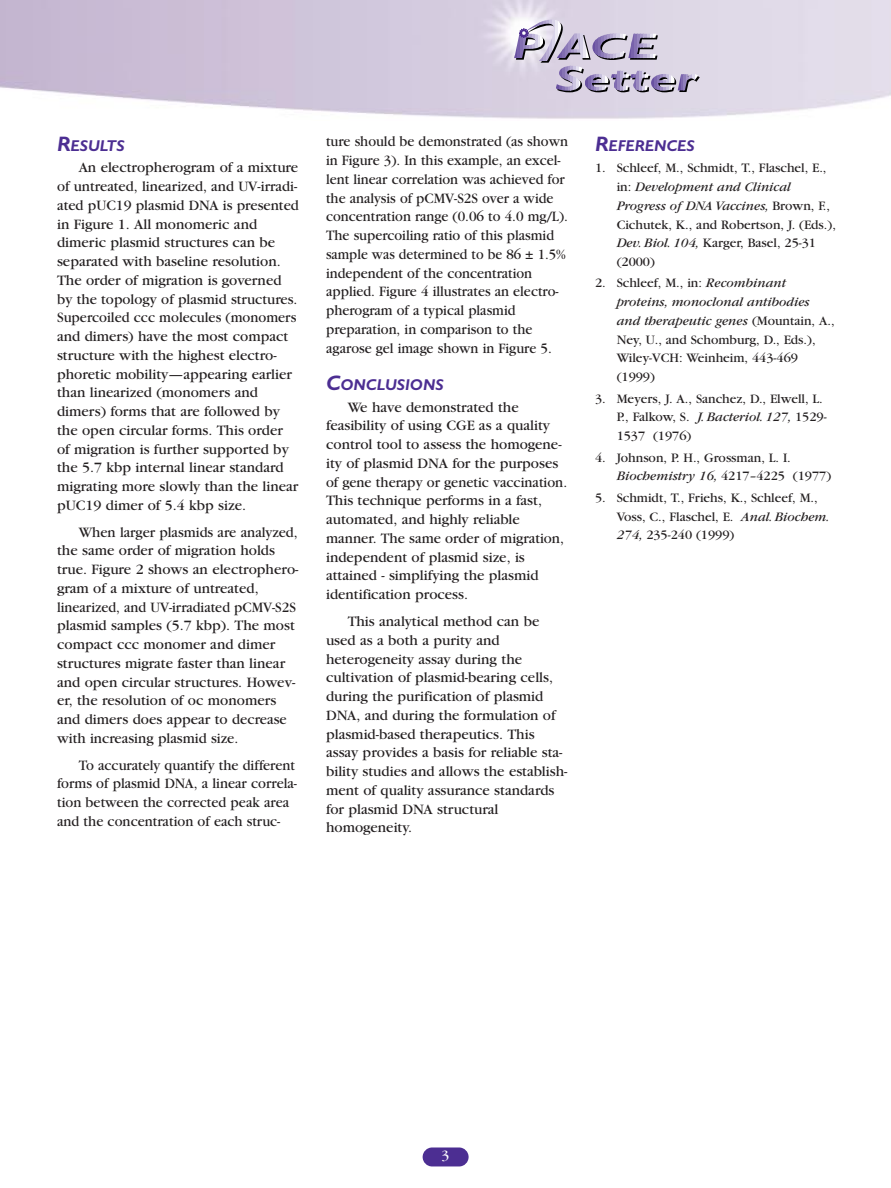
<style>
.page{position:relative;width:891px;height:1188px;background:#fff}
.page>*{position:absolute;margin:0;border:0;box-sizing:border-box;transform-origin:0 0}
.t1{font:italic 700 15.75px "Gill Sans";color:#4c2e92}
.t2{font:15px/18.8px "Garamond";color:#231f20}
.t3{font:15px/18.8px "Garamond";color:#231f20;scale:.95 1}
.t4{font:15px/18.8px "Garamond";color:#231f20;scale:.96 1}
.t5{font:15px "Garamond";color:#fff}
.t6{font:13.5px/18.8px "Garamond";color:#231f20}
.s1{font-size:21px}
.s2{font-style:italic}
</style>
<div class="page">
<div style="left:423px;top:1148px;width:46px;height:18px;background:#4c2e92;border-radius:9px"></div>
<hr style="left:525px;top:13px;width:3px;height:48px;background:#6951a1">
<hr style="left:528px;top:13px;width:3px;height:48px;background:#745ea8">
<hr style="left:531px;top:13px;width:3px;height:48px;background:#7e6aaf">
<hr style="left:534px;top:13px;width:3px;height:48px;background:#8976b6">
<hr style="left:537px;top:13px;width:3px;height:48px;background:#9483bd">
<hr style="left:540px;top:13px;width:3px;height:48px;background:#a091c5">
<hr style="left:543px;top:13px;width:3px;height:48px;background:#aea1cd">
<hr style="left:546px;top:13px;width:3px;height:48px;background:#bbb0d6">
<hr style="left:549px;top:13px;width:3px;height:48px;background:#c9c2df">
<hr style="left:552px;top:13px;width:3px;height:48px;background:#d9d4e9">
<hr style="left:555px;top:13px;width:3px;height:48px;background:#ebe9f4">
<div style="left:561px;top:13px;width:5px;height:48px;background:#d9d0e1"></div>
<svg style="left:514px;top:14px;width:186px;height:78px;background:#c3bbd0"></svg>
<hr style="left:686px;top:74px;width:3px;height:16px;background:#a899c9">
<hr style="left:689px;top:74px;width:3px;height:16px;background:#c0b6d9">
<hr style="left:692px;top:74px;width:3px;height:16px;background:#ddd8eb">
<hr style="left:695px;top:74px;width:3px;height:16px;background:#fff">
<p class="t1" style="left:57px;top:140px;width:69px"><span class="s1">R</span>ESULTS</p>
<p class="t2" style="left:57px;top:160px;width:243px;text-indent:22px">An electropherogram of a mixture of untreated, linearized, and UV-irradi&shy;ated pUC19 plasmid DNA is presented in Figure 1. All monomeric and dimeric plasmid structures can be separated with baseline resolution.<br>The order of migration is governed by the topology of plasmid structures.<br>Supercoiled ccc molecules (monomers and dimers) have the most compact structure with the highest electro&shy;phoretic mobility—appearing earlier than linearized (monomers and dimers) forms that are followed by the open circular forms. This order of migration is further supported by the 5.7 kbp internal linear standard migrating more slowly than the linear pUC19 dimer of 5.4 kbp size.</p>
<p class="t2" style="left:57px;top:524px;width:243px;text-indent:22px">When larger plasmids are analyzed, the same order of migration holds true. Figure 2 shows an electrophero&shy;gram of a mixture of untreated, linearized, and UV-irradiated pCMV-S2S plasmid samples (5.7 kbp). The most compact ccc monomer and dimer structures migrate faster than linear and open circular structures. Howev&shy;er, the resolution of oc monomers and dimers does appear to decrease with increasing plasmid size.</p>
<p class="t4" style="left:57px;top:757px;width:252px;text-indent:22px">To accurately quantify the different forms of plasmid DNA, a linear correla&shy;tion between the corrected peak area and the concentration of each struc-</p>
<p class="t3" style="left:326px;top:134px;width:256px">ture should be demonstrated (as shown in Figure 3). In this example, an excel&shy;lent linear correlation was achieved for the analysis of pCMV-S2S over a wide concentration range (0.06 to 4.0 mg/L).<br>The supercoiling ratio of this plasmid sample was determined to be 86 ± 1.5% independent of the concentration applied. Figure 4 illustrates an electro&shy;pherogram of a typical plasmid preparation, in comparison to the agarose gel image shown in Figure 5.</p>
<p class="t1" style="left:326px;top:379px;width:119px"><span class="s1">C</span>ONCLUSIONS</p>
<p class="t2" style="left:326px;top:399px;width:243px;text-indent:22px">We have demonstrated the feasibility of using CGE as a quality control tool to assess the homogene&shy;ity of plasmid DNA for the purposes of gene therapy or genetic vaccination.<br>This technique performs in a fast, automated, and highly reliable manner. The same order of migration, independent of plasmid size, is attained - simplifying the plasmid identification process.</p>
<p class="t2" style="left:326px;top:613px;width:243px;text-indent:22px">This analytical method can be used as a both a purity and heterogeneity assay during the cultivation of plasmid-bearing cells, during the purification of plasmid<br>DNA, and during the formulation of plasmid-based therapeutics. This assay provides a basis for reliable sta&shy;bility studies and allows the establish&shy;ment of quality assurance standards for plasmid DNA structural homogeneity.</p>
<p class="t1" style="left:595px;top:140px;width:101px"><span class="s1">R</span>EFERENCES</p>
<p class="t6" style="left:617px;top:160px;width:221px;text-indent:-22px">1. Schleef, M., Schmidt, T., Flaschel, E., in: <span class="s2">Development and Clinical<br>Progress of DNA Vaccines,</span> Brown, F.,<br>Cichutek, K., and Robertson, J. (Eds.),<br><span class="s2">Dev. Biol. 104,</span> Karger, Basel, 25-31 (2000)</p>
<p class="t6" style="left:617px;top:275px;width:219px;text-indent:-22px">2. Schleef, M., in: <span class="s2">Recombinant proteins, monoclonal antibodies and therapeutic genes</span> (Mountain, A.,<br>Ney, U., and Schomburg, D., Eds.),<br>Wiley-VCH: Weinheim, 443-469 (1999)</p>
<p class="t6" style="left:617px;top:390px;width:212px;text-indent:-22px">3. Meyers, J. A., Sanchez, D., Elwell, L.<br>P., Falkow, S. <span class="s2">J. Bacteriol. 127,</span> 1529-<br>1537 (1976)</p>
<p class="t6" style="left:617px;top:449px;width:216px;text-indent:-22px">4. Johnson, P. H., Grossman, L. I.<br><span class="s2">Biochemistry 16,</span> 4217–4225 (1977)</p>
<p class="t6" style="left:617px;top:489px;width:214px;text-indent:-22px">5. Schmidt, T., Friehs, K., Schleef, M.,<br>Voss, C., Flaschel, E. <span class="s2">Anal. Biochem.<br>274,</span> 235-240 (1999)</p>
<p class="t5" style="left:442px;top:1150px;width:9px">3</p>
</div>
